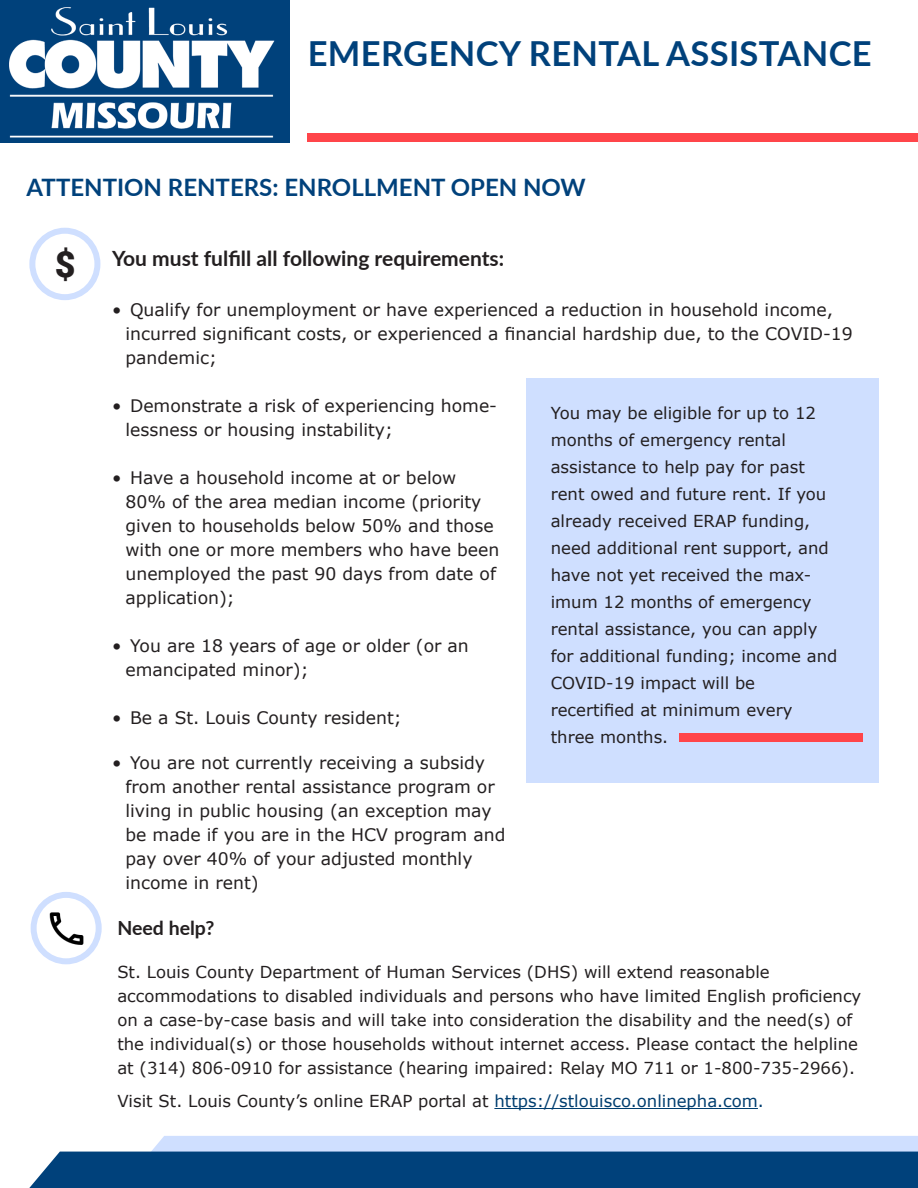
<style>
.page{position:relative;width:918px;height:1188px;background:#fff}
.page>*{position:absolute;margin:0;border:0;box-sizing:border-box;transform-origin:0 0}
.t1{font:900 36px "Roboto";color:#231f20}
.t2{font:700 34.5px "Lato";letter-spacing:.01em;color:#00417b}
.t3{font:700 24px "Lato";color:#00417b}
.t4{font:700 21px "Lato";color:#231f20}
.t5{font:700 19.5px "Lato";color:#231f20}
.t6{font:17.25px/24px "Verdana";color:#231f20}
.t7{font:16.5px/27px "Verdana";color:#231f20}
.s1{color:#003e70}
</style>
<div class="page">
<div style="left:31px;top:892px;width:71px;height:72px;border:6px solid #cfdfff;border-radius:50%"></div>
<div style="left:29px;top:228px;width:71px;height:72px;border:6px solid #cfdfff;border-radius:50%"></div>
<div style="left:526px;top:378px;width:352px;height:404px;background:#cfdfff"></div>
<hr style="left:494px;top:1108px;width:264px;height:1px;background:#003e70">
<svg style="left:29px;top:1136px;width:889px;height:52px;background:#4374a4"></svg>
<div style="left:679px;top:733px;width:184px;height:8px;background:#ff454a"></div>
<img style="left:50px;top:907px;width:38px;height:38px">
<img style="left:0;top:1px;width:290px;height:142px">
<div style="left:308px;top:133px;width:610px;height:8px;background:#ff454a"></div>
<p class="t2" style="left:308px;top:28px;width:565px">EMERGENCY RENTAL ASSISTANCE</p>
<p class="t3" style="left:27px;top:170px;width:561px">ATTENTION RENTERS: ENROLLMENT OPEN NOW</p>
<p class="t1" style="left:55px;top:238px;width:22px">$</p>
<p class="t4" style="left:112px;top:243px;width:394px">You must fulfill all following requirements:</p>
<p class="t6" style="left:126px;top:298px;width:729px;text-indent:-14px">• Qualify for unemployment or have experienced a reduction in household income, incurred significant costs, or experienced a financial hardship due, to the COVID-19 pandemic;</p>
<p class="t6" style="left:126px;top:394px;width:373px;text-indent:-14px">• Demonstrate a risk of experiencing home&shy;lessness or housing instability;</p>
<p class="t6" style="left:126px;top:466px;width:375px;text-indent:-14px">• Have a household income at or below 80% of the area median income (priority given to households below 50% and those with one or more members who have been unemployed the past 90 days from date of application);</p>
<p class="t6" style="left:126px;top:634px;width:345px;text-indent:-14px">• You are 18 years of age or older (or an emancipated minor);</p>
<p class="t6" style="left:112px;top:706px;width:291px">• Be a St. Louis County resident;</p>
<p class="t6" style="left:126px;top:750px;width:382px;text-indent:-14px">• You are not currently receiving a subsidy from another rental assistance program or living in public housing (an exception may be made if you are in the HCV program and pay over 40% of your adjusted monthly income in rent)</p>
<p class="t7" style="left:551px;top:399px;width:288px">You may be eligible for up to 12 months of emergency rental assistance to help pay for past rent owed and future rent. If you already received ERAP funding, need additional rent support, and have not yet received the max&shy;imum 12 months of emergency rental assistance, you can apply for additional funding; income and<br>COVID-19 impact will be</p>
<p class="t7" style="left:551px;top:696px;width:243px">recertified at minimum every three months.</p>
<p class="t5" style="left:117px;top:914px;width:99px">Need help?</p>
<p class="t7" style="left:117px;top:960px;width:746px;line-height:24px">St. Louis County Department of Human Services (DHS) will extend reasonable accommodations to disabled individuals and persons who have limited English proficiency on a case-by-case basis and will take into consideration the disability and the need(s) of the individual(s) or those households without internet access. Please contact the helpline at (314) 806-0910 for assistance (hearing impaired: Relay MO 711 or 1-800-735-2966).</p>
<p class="t7" style="left:117px;top:1087px;width:648px">Visit St. Louis County’s online ERAP portal at <span class="s1">https://stlouisco.onlinepha.com.</span></p>
</div>
